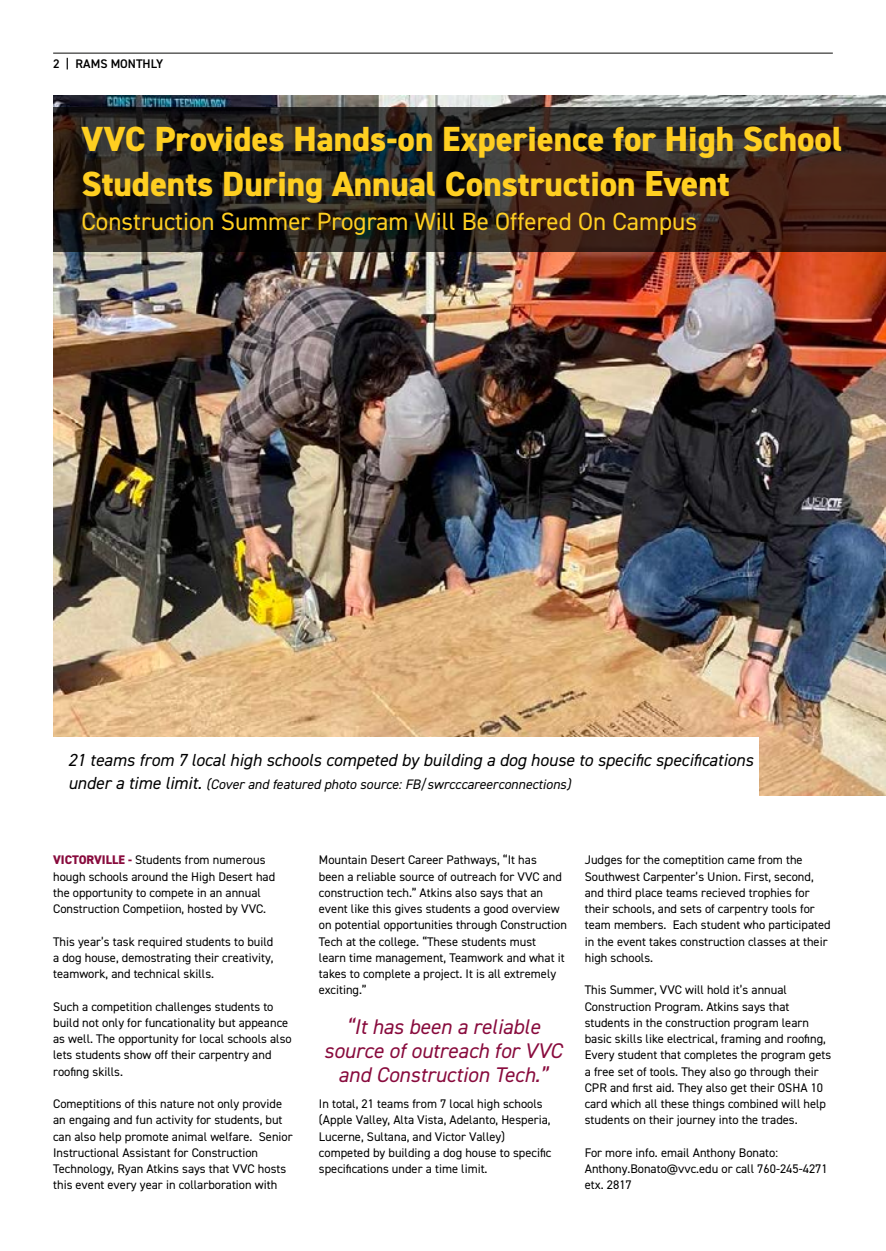
<style>
.page{position:relative;width:886px;height:1251px;background:#fff}
.page>*{position:absolute;margin:0;border:0;box-sizing:border-box;transform-origin:0 0}
.t1{font:800 35px/45px "DIN2014";color:#ffcf21}
.t2{font:25px "DIN2014";color:#ffcf21}
.t3{font:italic 21.25px/23.8px "DIN2014";color:#880b3d;text-align:center}
.t4{font:italic 17.5px "DIN2014";color:#000}
.t5{font:italic 13.75px "DIN2014";color:#000}
.t6{font:12.5px/16.2px "DIN2014";color:#000}
.t7{font:600 12.5px "DIN2014";color:#000}
.s1{font-size:36.25px}
.s2{font-size:17.5px}
.s3{font-weight:800;color:#880b3d}
</style>
<div class="page">
<hr style="left:53px;top:53px;width:780px;height:1px;background:#3c3c3b">
<img style="left:53px;top:96px;width:833px;height:699px">
<svg style="left:53px;top:107px;width:833px;height:145px;background:#2d211d"></svg>
<div style="left:53px;top:737px;width:705px;height:103px;background:#fff"></div>
<p class="t7" style="left:53px;top:55px;width:112px">2 | RAMS MONTHLY</p>
<h1 class="t1" style="left:81px;top:117px;width:762px">VVC Provides Hands-on Experience for High School<br>Students During Annual Construction <span class="s1">Event</span></h1>
<h2 class="t2" style="left:81px;top:206px;width:617px">Construction Summer Program Will Be Offered On Campus</h2>
<h3 class="t4" style="left:68px;top:749px;width:687px">21 teams from 7 local high schools competed by building a dog house to specific specifications</h3>
<p class="t5" style="left:68px;top:776px;width:504px"><span class="s2">under a time limit.</span> (Cover and featured photo source: FB/swrcccareerconnections)</p>
<p class="t6" style="left:53px;top:852px;width:224px"><span class="s3">VICTORVILLE -</span> Students from numerous hough schools around the High Desert had the opportunity to compete in an annual Construction Competiion, hosted by VVC.</p>
<p class="t6" style="left:53px;top:933px;width:222px;text-align:justify">This year’s task required students to build a dog house, demostrating their creativity, teamwork, and technical skills.</p>
<p class="t6" style="left:53px;top:998px;width:240px">Such a competition challenges students to build not only for funcationality but appeance as well. The opportunity for local schools also lets students show off their carpentry and roofing skills.</p>
<p class="t6" style="left:53px;top:1095px;width:241px">Comeptitions of this nature not only provide an engaing and fun activity for students, but can also help promote animal welfare. Senior Instructional Assistant for Construction Technology, Ryan Atkins says that VVC hosts this event every year in collarboration with</p>
<p class="t6" style="left:319px;top:852px;width:250px">Mountain Desert Career Pathways, “It has<br>been a reliable source of outreach for VVC and construction tech.” Atkins also says that an event like this gives students a good overview on potential opportunities through Construction Tech at the college. “These students must<br>learn time management, Teamwork and what it takes to complete a project. It is all extremely exciting.”</p>
<h3 class="t3" style="left:324px;top:1015px;width:240px">“It has been a reliable source of outreach for VVC and Construction Tech.”</h3>
<p class="t6" style="left:319px;top:1095px;width:234px">In total, 21 teams from 7 local high schools (Apple Valley, Alta Vista, Adelanto, Hesperia, Lucerne, Sultana, and Victor Valley) competed by building a dog house to specific specifications under a time limit.</p>
<p class="t6" style="left:585px;top:852px;width:247px">Judges for the comeptition came from the Southwest Carpenter’s Union. First, second, and third place teams recieved trophies for their schools, and sets of carpentry tools for team members. Each student who participated in the event takes construction classes at their high schools.</p>
<p class="t6" style="left:585px;top:982px;width:248px">This Summer, VVC will hold it’s annual Construction Program. Atkins says that students in the construction program learn basic skills like electrical, framing and roofing, Every student that completes the program gets a free set of tools. They also go through their CPR and first aid. They also get their OSHA 10 card which all these things combined will help students on their journey into the trades.</p>
<p class="t6" style="left:585px;top:1144px;width:244px">For more info. email Anthony Bonato:<br>Anthony.Bonato@vvc.edu or call 760-245-4271 etx. 2817</p>
</div>
